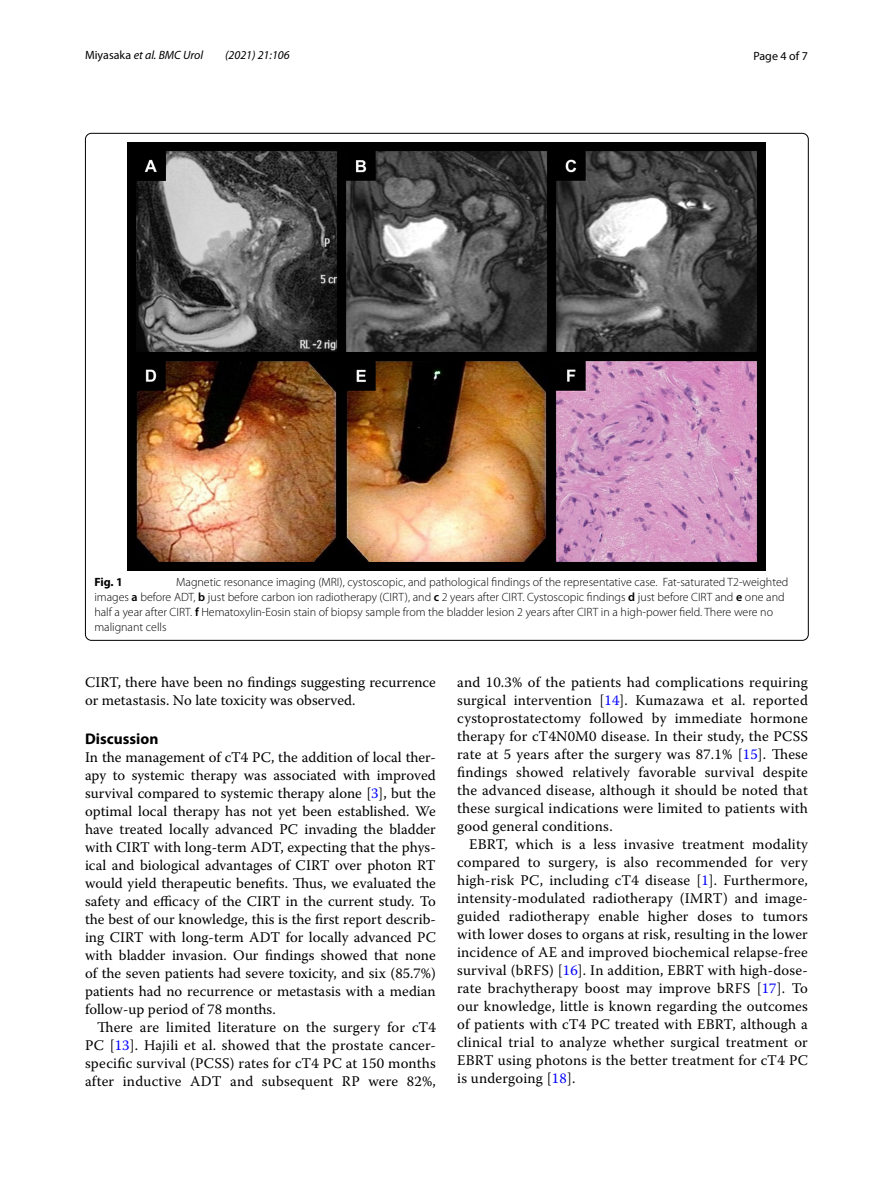
<style>
.page{position:relative;width:893px;height:1187px;background:#fff}
.page>*{position:absolute;margin:0;border:0;box-sizing:border-box;transform-origin:0 0}
.t1{font:700 15.45px "Myriad Pro";color:#000}
.t2{font:14.7px/18px "Warnock Pro";letter-spacing:.01em;color:#000;text-align:justify}
.t3{font:300 12px/15px "Myriad Pro";color:#000}
.t4{font:italic 12px "Myriad Pro";color:#000}
.t5{font:12px "Myriad Pro";color:#000}
.t6{font:700 12px "Myriad Pro";color:#000}
.s1{font-style:normal}
.s2{font-weight:600}
.s3{color:#00f}
</style>
<div class="page">
<img style="left:128px;top:142px;width:638px;height:428px">
<p class="t4" style="left:85px;top:48px;width:120px"><span class="s1">Miyasaka</span> et al. BMC Urol</p>
<p class="t4" style="left:225px;top:48px;width:66px">(2021) 21:106</p>
<p class="t5" style="left:753px;top:48px;width:56px">Page 4 of 7</p>
<p class="t3" style="left:94px;top:574px;width:695px;text-indent:82px">Magnetic resonance imaging (MRI), cystoscopic, and pathological findings of the representative case. Fat-saturated T2-weighted images <span class="s2">a</span> before ADT, <span class="s2">b</span> just before carbon ion radiotherapy (CIRT), and <span class="s2">c</span> 2 years after CIRT. Cystoscopic findings <span class="s2">d</span> just before CIRT and <span class="s2">e</span> one and half a year after CIRT. <span class="s2">f</span> Hematoxylin-Eosin stain of biopsy sample from the bladder lesion 2 years after CIRT in a high-power field. There were no malignant cells</p>
<p class="t6" style="left:94px;top:574px;width:30px">Fig. 1</p>
<p class="t2" style="left:85px;top:672px;width:352px">CIRT, there have been no findings suggesting recurrence or metastasis. No late toxicity was observed.</p>
<p class="t1" style="left:85px;top:729px;width:75px">Discussion</p>
<p class="t2" style="left:85px;top:748px;width:352px">In the management of cT4 PC, the addition of local ther&shy;apy to systemic therapy was associated with improved survival compared to systemic therapy alone [<span class="s3">3</span>], but the optimal local therapy has not yet been established. We have treated locally advanced PC invading the bladder with CIRT with long-term ADT, expecting that the phys&shy;ical and biological advantages of CIRT over photon RT would yield therapeutic benefits. Thus, we evaluated the safety and efficacy of the CIRT in the current study. To the best of our knowledge, this is the first report describ&shy;ing CIRT with long-term ADT for locally advanced PC with bladder invasion. Our findings showed that none of the seven patients had severe toxicity, and six (85.7%) patients had no recurrence or metastasis with a median follow-up period of 78 months.</p>
<p class="t2" style="left:85px;top:1018px;width:352px;text-indent:12px">There are limited literature on the surgery for cT4<br>PC [<span class="s3">13</span>]. Hajili et al. showed that the prostate cancer&shy;specific survival (PCSS) rates for cT4 PC at 150 months after inductive ADT and subsequent RP were 82%,</p>
<p class="t2" style="left:457px;top:672px;width:352px">and 10.3% of the patients had complications requiring surgical intervention [<span class="s3">14</span>]. Kumazawa et al. reported cystoprostatectomy followed by immediate hormone therapy for cT4N0M0 disease. In their study, the PCSS rate at 5 years after the surgery was 87.1% [<span class="s3">15</span>]. These findings showed relatively favorable survival despite the advanced disease, although it should be noted that these surgical indications were limited to patients with good general conditions.</p>
<p class="t2" style="left:457px;top:834px;width:352px;text-indent:12px">EBRT, which is a less invasive treatment modality compared to surgery, is also recommended for very high-risk PC, including cT4 disease [<span class="s3">1</span>]. Furthermore, intensity-modulated radiotherapy (IMRT) and image&shy;guided radiotherapy enable higher doses to tumors with lower doses to organs at risk, resulting in the lower incidence of AE and improved biochemical relapse-free survival (bRFS) [<span class="s3">16</span>]. In addition, EBRT with high-dose&shy;rate brachytherapy boost may improve bRFS [<span class="s3">17</span>]. To our knowledge, little is known regarding the outcomes of patients with cT4 PC treated with EBRT, although a clinical trial to analyze whether surgical treatment or EBRT using photons is the better treatment for cT4 PC is undergoing [<span class="s3">18</span>].</p>
</div>
